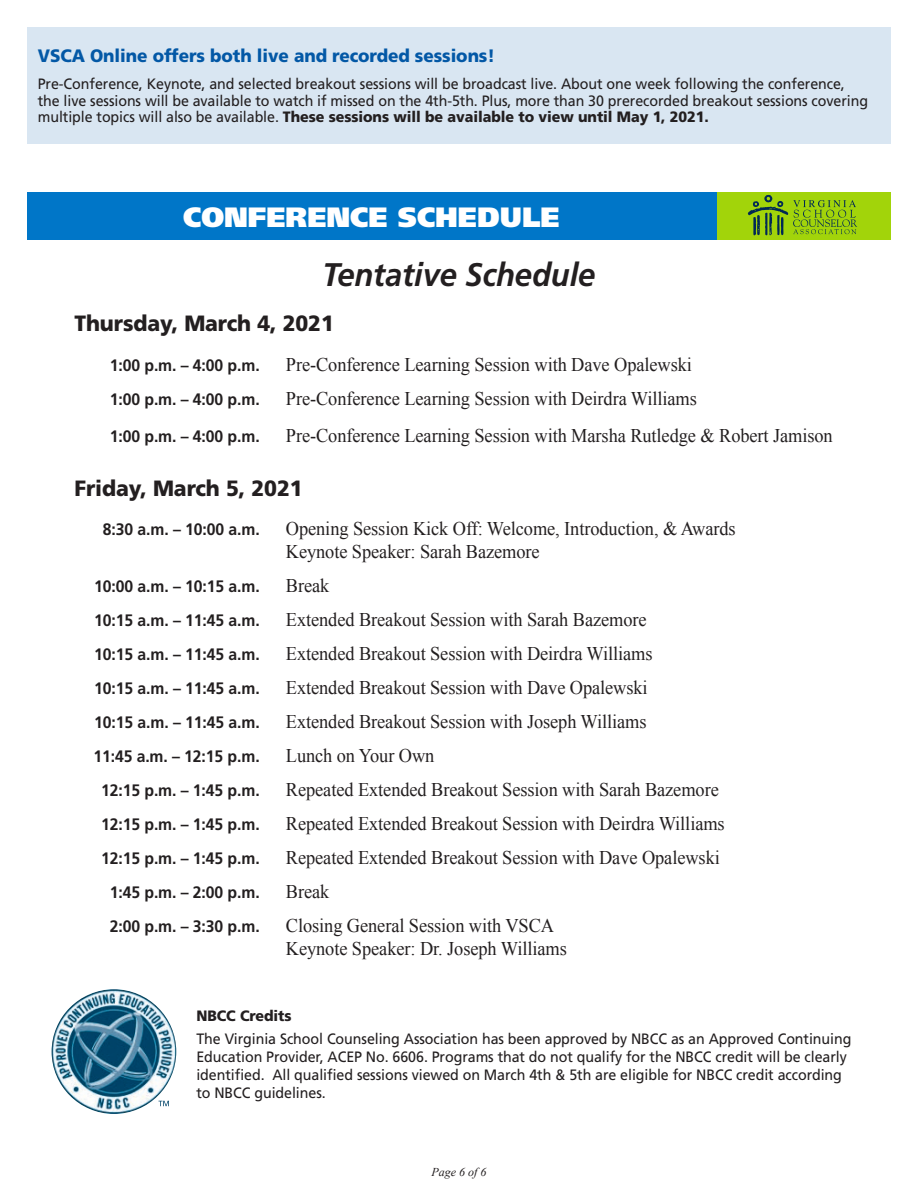
<style>
.page{position:relative;width:918px;height:1188px;background:#fff}
.page>*{position:absolute;margin:0;border:0;box-sizing:border-box;transform-origin:0 0}
.t1{font:italic 700 32.7px "Frutiger";letter-spacing:-.005em;color:#231f20;scale:.95 1}
.t2{font:900 27.9px "Frutiger";color:#fff}
.t3{font:900 22.05px "Frutiger";letter-spacing:-.005em;color:#231f20;scale:.95 1}
.t4{font:19.35px/23.2px "Times New Roman";letter-spacing:-.005em;color:#231f20;scale:.95 1}
.t5{font:900 18px "Frutiger";letter-spacing:-.005em;color:#0358a6;scale:.95 1}
.t6{font:700 16.65px "Frutiger";letter-spacing:-.005em;color:#231f20;scale:.95 1}
.t7{font:15px/18px "Frutiger";letter-spacing:-.005em;color:#231f20;scale:.95 1}
.t8{font:900 15px "Frutiger";letter-spacing:-.005em;color:#231f20;scale:.95 1}
.t9{font:italic 12px "Times New Roman";color:#231f20}
.s1{font-weight:900}
</style>
<div class="page">
<div style="left:27px;top:192px;width:864px;height:48px;background:#a2d40a"></div>
<div style="left:27px;top:192px;width:689px;height:48px;background:#0076c8"></div>
<svg style="left:748px;top:195px;width:109px;height:41px"></svg>
<img style="left:52px;top:989px;width:124px;height:125px;border-radius:62px">
<svg style="left:159px;top:1101px;width:10px;height:5px"></svg>
<div style="left:27px;top:27px;width:864px;height:116px;background:#d9e6f2"></div>
<p class="t5" style="left:38px;top:45px;width:483px">VSCA Online offers both live and recorded sessions!</p>
<p class="t7" style="left:38px;top:76px;width:876px;line-height:16.2px">Pre-Conference, Keynote, and selected breakout sessions will be broadcast live. About one week following the conference, the live sessions will be available to watch if missed on the 4th-5th. Plus, more than 30 prerecorded breakout sessions covering multiple topics will also be available. <span class="s1">These sessions will be available to view until May 1, 2021.</span></p>
<h2 class="t2" style="left:183px;top:200px;width:378px">CONFERENCE SCHEDULE</h2>
<h1 class="t1" style="left:323px;top:255px;width:289px">Tentative Schedule</h1>
<p class="t3" style="left:75px;top:310px;width:275px">Thursday, March 4, 2021</p>
<p class="t6" style="left:110px;top:355px;width:159px">1:00 p.m. – 4:00 p.m.</p>
<p class="t4" style="left:286px;top:352px;width:429px">Pre-Conference Learning Session with Dave Opalewski</p>
<p class="t6" style="left:110px;top:389px;width:159px">1:00 p.m. – 4:00 p.m.</p>
<p class="t4" style="left:286px;top:386px;width:434px">Pre-Conference Learning Session with Deirdra Williams</p>
<p class="t6" style="left:110px;top:426px;width:159px">1:00 p.m. – 4:00 p.m.</p>
<p class="t4" style="left:286px;top:424px;width:577px">Pre-Conference Learning Session with Marsha Rutledge &amp; Robert Jamison</p>
<p class="t3" style="left:75px;top:475px;width:242px">Friday, March 5, 2021</p>
<p class="t6" style="left:103px;top:519px;width:167px">8:30 a.m. – 10:00 a.m.</p>
<p class="t4" style="left:286px;top:517px;width:475px">Opening Session Kick Off: Welcome, Introduction, &amp; Awards<br>Keynote Speaker: Sarah Bazemore</p>
<p class="t6" style="left:94px;top:577px;width:176px">10:00 a.m. – 10:15 a.m.</p>
<p class="t4" style="left:286px;top:574px;width:47px">Break</p>
<p class="t6" style="left:94px;top:611px;width:176px">10:15 a.m. – 11:45 a.m.</p>
<p class="t4" style="left:286px;top:608px;width:381px">Extended Breakout Session with Sarah Bazemore</p>
<p class="t6" style="left:94px;top:645px;width:176px">10:15 a.m. – 11:45 a.m.</p>
<p class="t4" style="left:286px;top:642px;width:388px">Extended Breakout Session with Deirdra Williams</p>
<p class="t6" style="left:94px;top:679px;width:176px">10:15 a.m. – 11:45 a.m.</p>
<p class="t4" style="left:286px;top:676px;width:382px">Extended Breakout Session with Dave Opalewski</p>
<p class="t6" style="left:94px;top:713px;width:176px">10:15 a.m. – 11:45 a.m.</p>
<p class="t4" style="left:286px;top:710px;width:381px">Extended Breakout Session with Joseph Williams</p>
<p class="t6" style="left:93px;top:747px;width:177px">11:45 a.m. – 12:15 p.m.</p>
<p class="t4" style="left:286px;top:744px;width:158px">Lunch on Your Own</p>
<p class="t6" style="left:101px;top:781px;width:168px">12:15 p.m. – 1:45 p.m.</p>
<p class="t4" style="left:286px;top:778px;width:457px">Repeated Extended Breakout Session with Sarah Bazemore</p>
<p class="t6" style="left:101px;top:815px;width:168px">12:15 p.m. – 1:45 p.m.</p>
<p class="t4" style="left:286px;top:812px;width:463px">Repeated Extended Breakout Session with Deirdra Williams</p>
<p class="t6" style="left:101px;top:849px;width:168px">12:15 p.m. – 1:45 p.m.</p>
<p class="t4" style="left:286px;top:846px;width:458px">Repeated Extended Breakout Session with Dave Opalewski</p>
<p class="t6" style="left:110px;top:883px;width:159px">1:45 p.m. – 2:00 p.m.</p>
<p class="t4" style="left:286px;top:880px;width:47px">Break</p>
<p class="t6" style="left:110px;top:917px;width:159px">2:00 p.m. – 3:30 p.m.</p>
<p class="t4" style="left:286px;top:914px;width:297px">Closing General Session with VSCA<br>Keynote Speaker: Dr. Joseph Williams</p>
<p class="t8" style="left:196px;top:1006px;width:102px">NBCC Credits</p>
<p class="t7" style="left:196px;top:1030px;width:691px">The Virginia School Counseling Association has been approved by NBCC as an Approved Continuing Education Provider, ACEP No. 6606. Programs that do not qualify for the NBCC credit will be clearly identified. All qualified sessions viewed on March 4th &amp; 5th are eligible for NBCC credit according to NBCC guidelines.</p>
<p class="t9" style="left:432px;top:1164px;width:56px">Page 6 of 6</p>
</div>
